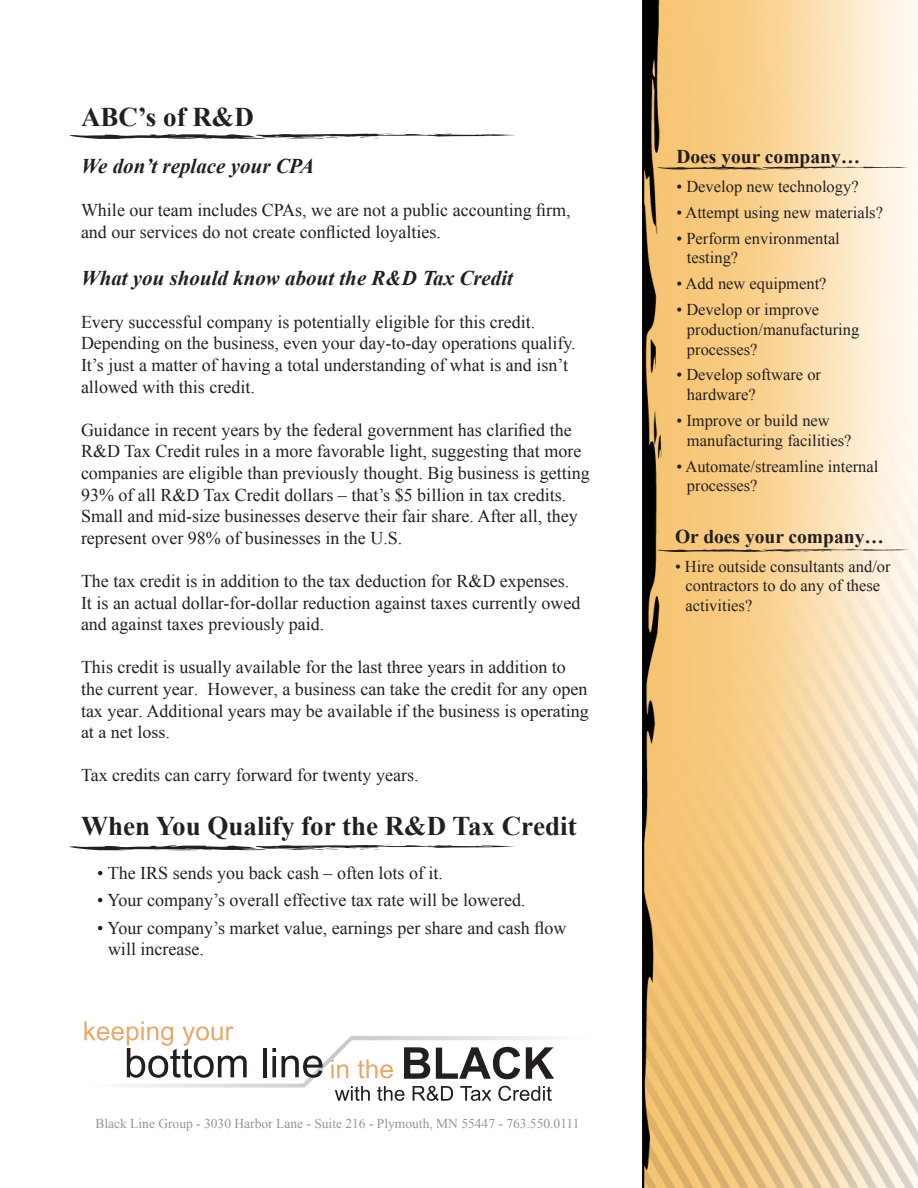
<style>
.page{position:relative;width:918px;height:1188px;background:#fff}
.page>*{position:absolute;margin:0;border:0;box-sizing:border-box;transform-origin:0 0}
.t1{font:700 27px "Times New Roman";color:#231f20}
.t2{font:italic 700 21px "Times New Roman";color:#231f20}
.Sidebar_Heading{font:700 19.5px "Times New Roman";color:#231f20}
.Body_Bullets{font:18px/21.6px "Times New Roman";color:#231f20}
.sidebar_bullets{font:16.5px/19.8px "Times New Roman";color:#231f20}
.t3{font:13.5px "Times New Roman";color:#939598}
</style>
<div class="page">
<img style="left:642px;top:0;width:276px;height:1188px">
<svg style="left:84px;top:1021px;width:470px;height:80px"></svg>
<svg style="left:657px;top:166px;width:252px;height:4px"></svg>
<svg style="left:657px;top:549px;width:252px;height:4px"></svg>
<svg style="left:69px;top:133px;width:446px;height:6px"></svg>
<svg style="left:69px;top:844px;width:446px;height:7px"></svg>
<p class="t1" style="left:81px;top:99px;width:174px">ABC’s of R&amp;D</p>
<p class="t2" style="left:81px;top:151px;width:235px">We don’t replace your CPA</p>
<p class="Body_Bullets" style="left:81px;top:199px;width:491px">While our team includes CPAs, we are not a public accounting firm, and our services do not create conflicted loyalties.</p>
<p class="t2" style="left:81px;top:263px;width:434px">What you should know about the R&amp;D Tax Credit</p>
<p class="Body_Bullets" style="left:81px;top:311px;width:496px">Every successful company is potentially eligible for this credit.<br>Depending on the business, even your day-to-day operations qualify.<br>It’s just a matter of having a total understanding of what is and isn’t allowed with this credit.</p>
<p class="Body_Bullets" style="left:81px;top:419px;width:510px">Guidance in recent years by the federal government has clarified the R&amp;D Tax Credit rules in a more favorable light, suggesting that more companies are eligible than previously thought. Big business is getting 93% of all R&amp;D Tax Credit dollars – that’s $5 billion in tax credits.<br>Small and mid-size businesses deserve their fair share. After all, they represent over 98% of businesses in the U.S.</p>
<p class="Body_Bullets" style="left:81px;top:570px;width:501px">The tax credit is in addition to the tax deduction for R&amp;D expenses.<br>It is an actual dollar-for-dollar reduction against taxes currently owed and against taxes previously paid.</p>
<p class="Body_Bullets" style="left:81px;top:656px;width:509px">This credit is usually available for the last three years in addition to the current year. However, a business can take the credit for any open tax year. Additional years may be available if the business is operating at a net loss.</p>
<p class="Body_Bullets" style="left:81px;top:764px;width:339px">Tax credits can carry forward for twenty years.</p>
<p class="t1" style="left:81px;top:808px;width:497px">When You Qualify for the R&amp;D Tax Credit</p>
<p class="Body_Bullets" style="left:97px;top:862px;width:347px">• The IRS sends you back cash – often lots of it.</p>
<p class="Body_Bullets" style="left:97px;top:889px;width:430px">• Your company’s overall effective tax rate will be lowered.</p>
<p class="Body_Bullets" style="left:108px;top:917px;width:460px;text-indent:-11px">• Your company’s market value, earnings per share and cash flow will increase.</p>
<p class="t3" style="left:95px;top:1114px;width:486px">Black Line Group - 3030 Harbor Lane - Suite 216 - Plymouth, MN 55447 - 763.550.0111</p>
<p class="Sidebar_Heading" style="left:676px;top:143px;width:185px">Does your company…</p>
<p class="sidebar_bullets" style="left:676px;top:176px;width:184px">• Develop new technology?</p>
<p class="sidebar_bullets" style="left:676px;top:202px;width:208px">• Attempt using new materials?</p>
<p class="sidebar_bullets" style="left:687px;top:228px;width:154px;text-indent:-10px">• Perform environmental testing?</p>
<p class="sidebar_bullets" style="left:676px;top:274px;width:152px">• Add new equipment?</p>
<p class="sidebar_bullets" style="left:687px;top:299px;width:174px;text-indent:-10px">• Develop or improve production/manufacturing processes?</p>
<p class="sidebar_bullets" style="left:687px;top:365px;width:136px;text-indent:-10px">• Develop software or hardware?</p>
<p class="sidebar_bullets" style="left:687px;top:410px;width:166px;text-indent:-10px">• Improve or build new manufacturing facilities?</p>
<p class="sidebar_bullets" style="left:687px;top:456px;width:193px;text-indent:-10px">• Automate/streamline internal processes?</p>
<p class="Sidebar_Heading" style="left:675px;top:523px;width:210px">Or does your company…</p>
<p class="sidebar_bullets" style="left:685px;top:556px;width:207px;text-indent:-10px">• Hire outside consultants and/or contractors to do any of these activities?</p>
</div>
